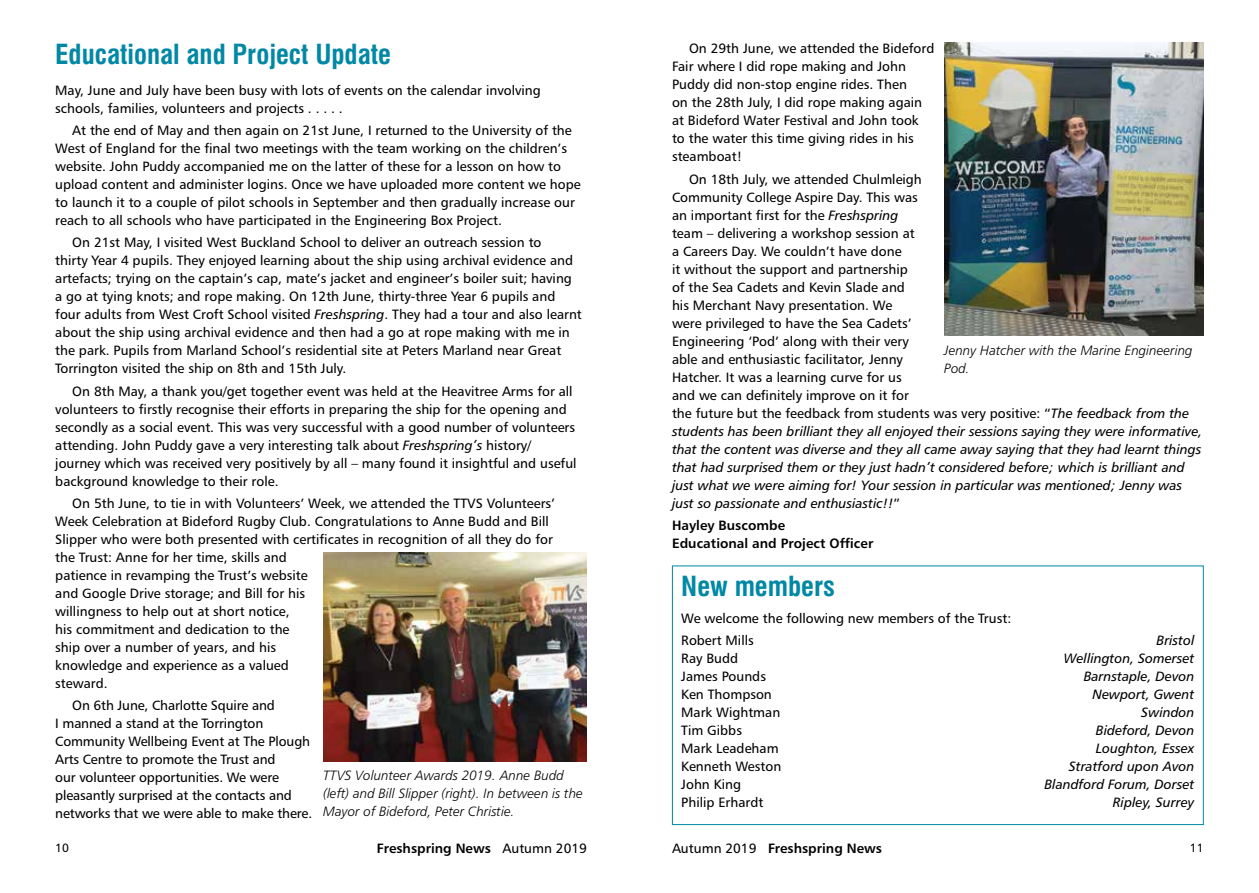
<style>
.page{position:relative;width:1259px;height:893px;background:#fff}
.page>*{position:absolute;margin:0;border:0;box-sizing:border-box;transform-origin:0 0}
.t1{font:700 condensed 27px "Swiss 721 BT";color:#0088a5}
.t2{font:13.5px/18px "Humanist 777 BT Roman B";color:#000}
.t3{font:13.5px/18px "Humanist 777 BT Italic B";color:#000}
.t4{font:13.5px/18px "Humanist 777 BT Light Italic B";color:#000}
.t5{font:13.5px/18px "Humanist 777 BT Bold B";color:#000}
.t6{font:12px "Humanist 777 BT Roman B";color:#000}
.s1{font-family:"Humanist 777 BT Italic B"}
.s2{font-family:"Humanist 777 BT Roman B"}
</style>
<div class="page">
<img style="left:323px;top:553px;width:264px;height:208px">
<div style="left:672px;top:566px;width:531px;height:259px;border:1px solid #0088a5"></div>
<img style="left:944px;top:43px;width:259px;height:293px">
<h1 class="t1" style="left:55px;top:38px;width:337px">Educational and Project Update</h1>
<p class="t2" style="left:55px;top:81px;width:487px">May, June and July have been busy with lots of events on the calendar involving schools, families, volunteers and projects . . . . .</p>
<p class="t2" style="left:55px;top:121px;width:527px;text-indent:17px">At the end of May and then again on 21st June, I returned to the University of the West of England for the final two meetings with the team working on the children’s website. John Puddy accompanied me on the latter of these for a lesson on how to upload content and administer logins. Once we have uploaded more content we hope to launch it to a couple of pilot schools in September and then gradually increase our reach to all schools who have participated in the Engineering Box Project.</p>
<p class="t2" style="left:55px;top:233px;width:528px;text-indent:17px">On 21st May, I visited West Buckland School to deliver an outreach session to<br>thirty Year 4 pupils. They enjoyed learning about the ship using archival evidence and artefacts; trying on the captain’s cap, mate’s jacket and engineer’s boiler suit; having a go at tying knots; and rope making. On 12th June, thirty-three Year 6 pupils and four adults from West Croft School visited <span class="s1">Freshspring</span>. They had a tour and also learnt about the ship using archival evidence and then had a go at rope making with me in the park. Pupils from Marland School’s residential site at Peters Marland near Great Torrington visited the ship on 8th and 15th July.</p>
<p class="t2" style="left:55px;top:382px;width:523px;text-indent:17px">On 8th May, a thank you/get together event was held at the Heavitree Arms for all volunteers to firstly recognise their efforts in preparing the ship for the opening and secondly as a social event. This was very successful with a good number of volunteers attending. John Puddy gave a very interesting talk about <span class="s1">Freshspring’s</span> history/ journey which was received very positively by all – many found it insightful and useful background knowledge to their role.</p>
<p class="t2" style="left:55px;top:494px;width:501px;text-indent:17px">On 5th June, to tie in with Volunteers’ Week, we attended the TTVS Volunteers’ Week Celebration at Bideford Rugby Club. Congratulations to Anne Budd and Bill Slipper who were both presented with certificates in recognition of all they do for the Trust: Anne for her time, skills and<br>patience in revamping the Trust’s website<br>and Google Drive storage; and Bill for his<br>willingness to help out at short notice,<br>his commitment and dedication to the<br>ship over a number of years, and his<br>knowledge and experience as a valued<br>steward.</p>
<p class="t2" style="left:55px;top:696px;width:258px;text-indent:17px">On 6th June, Charlotte Squire and<br>I manned a stand at the Torrington Community Wellbeing Event at The Plough Arts Centre to promote the Trust and<br>our volunteer opportunities. We were pleasantly surprised at the contacts and networks that we were able to make there.</p>
<p class="t4" style="left:323px;top:766px;width:261px">TTVS Volunteer Awards 2019. Anne Budd (left) and Bill Slipper (right). In between is the<br>Mayor of Bideford, Peter Christie.</p>
<p class="t2" style="left:672px;top:39px;width:264px;text-indent:17px">On 29th June, we attended the Bideford Fair where I did rope making and John Puddy did non-stop engine rides. Then<br>on the 28th July, I did rope making again at Bideford Water Festival and John took to the water this time giving rides in his steamboat!</p>
<p class="t2" style="left:672px;top:170px;width:519px;text-indent:17px">On 18th July, we attended Chulmleigh<br>Community College Aspire Day. This was<br>an important first for the <span class="s1">Freshspring<br></span>team – delivering a workshop session at<br>a Careers Day. We couldn’t have done<br>it without the support and partnership<br>of the Sea Cadets and Kevin Slade and<br>his Merchant Navy presentation. We<br>were privileged to have the Sea Cadets’<br>Engineering ‘Pod’ along with their very<br>able and enthusiastic facilitator, Jenny<br>Hatcher. It was a learning curve for us<br>and we can definitely improve on it for<br>the future but the feedback from students was very positive: “<span class="s1">The feedback from the</span></p>
<p class="t3" style="left:672px;top:422px;width:532px">students has been brilliant they all enjoyed their sessions saying they were informative, that the content was diverse and they all came away saying that they had learnt things that had surprised them or they just hadn’t considered before; which is brilliant and just what we were aiming for! Your session in particular was mentioned; Jenny was just so passionate and enthusiastic!!<span class="s2">”</span></p>
<p class="t5" style="left:672px;top:516px;width:203px">Hayley Buscombe<br>Educational and Project Officer</p>
<h1 class="t1" style="left:681px;top:570px;width:155px">New members</h1>
<p class="t2" style="left:681px;top:607px;width:331px;line-height:22.2px">We welcome the following new members of the Trust:<br>Robert Mills</p>
<p class="t4" style="left:944px;top:341px;width:250px">Jenny Hatcher with the Marine Engineering<br>Pod.</p>
<p class="t3" style="left:1156px;top:631px;width:39px">Bristol</p>
<p class="t2" style="left:681px;top:649px;width:58px">Ray Budd</p>
<p class="t3" style="left:1063px;top:649px;width:132px">Wellington, Somerset</p>
<p class="t2" style="left:681px;top:667px;width:86px">James Pounds</p>
<p class="t3" style="left:1083px;top:667px;width:112px">Barnstaple, Devon</p>
<p class="t2" style="left:681px;top:685px;width:92px">Ken Thompson</p>
<p class="t3" style="left:1092px;top:685px;width:104px">Newport, Gwent</p>
<p class="t2" style="left:681px;top:703px;width:100px">Mark Wightman</p>
<p class="t3" style="left:1141px;top:703px;width:55px">Swindon</p>
<p class="t2" style="left:681px;top:721px;width:62px">Tim Gibbs</p>
<p class="t3" style="left:1096px;top:721px;width:100px">Bideford, Devon</p>
<p class="t2" style="left:681px;top:739px;width:99px">Mark Leadeham</p>
<p class="t3" style="left:1095px;top:739px;width:100px">Loughton, Essex</p>
<p class="t2" style="left:681px;top:757px;width:102px">Kenneth Weston</p>
<p class="t3" style="left:1068px;top:757px;width:127px">Stratford upon Avon</p>
<p class="t2" style="left:681px;top:775px;width:61px">John King</p>
<p class="t3" style="left:1044px;top:775px;width:151px">Blandford Forum, Dorset</p>
<p class="t2" style="left:681px;top:793px;width:84px">Philip Erhardt</p>
<p class="t3" style="left:1112px;top:793px;width:83px">Ripley, Surrey</p>
<p class="t6" style="left:55px;top:840px;width:15px">10</p>
<p class="t5" style="left:377px;top:839px;width:211px">Freshspring News <span class="s2">Autumn 2019</span></p>
<p class="t5" style="left:672px;top:839px;width:211px"><span class="s2">Autumn 2019</span> Freshspring News</p>
<p class="t6" style="left:1190px;top:840px;width:15px">11</p>
</div>
